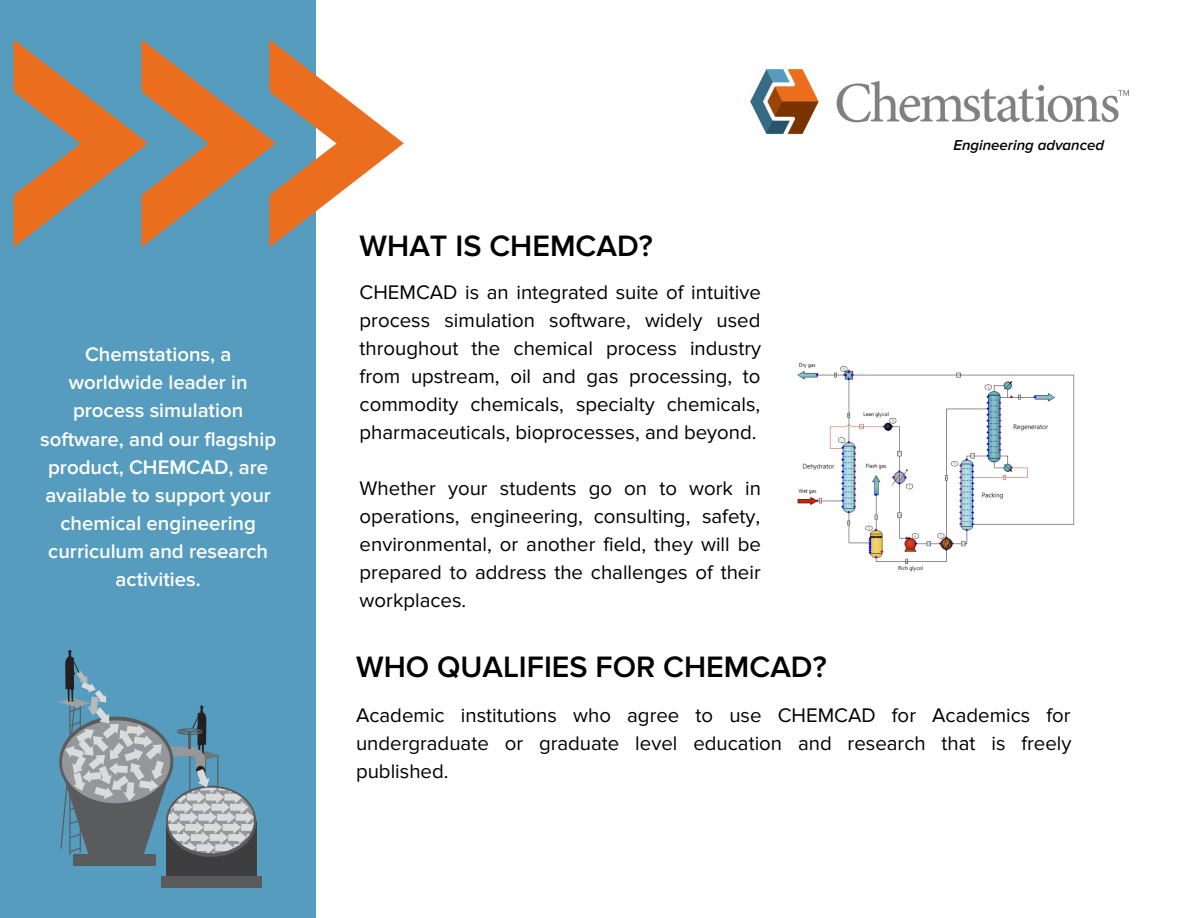
<style>
.page{position:relative;width:1188px;height:918px;background:#fff}
.page>*{position:absolute;margin:0;border:0;box-sizing:border-box;transform-origin:0 0}
.t1{font:600 30.6px "Proxima Nova";color:#000}
.t2{font:20.4px/28px "Proxima Nova";color:#000;text-align:justify}
.t3{font:600 20.4px/28px "Proxima Nova";color:#fffffe;text-align:center}
.t4{font:italic 600 15px "Proxima Nova";color:#000}
</style>
<div class="page">
<div style="left:0;top:0;width:315px;height:918px;background:#559cbe"></div>
<svg style="left:14px;top:39px;width:390px;height:208px"></svg>
<div style="left:166px;top:821px;width:90px;height:60px;background:#3e3e3f"></div>
<div style="left:161px;top:876px;width:101px;height:11px;background:#5a5b5d"></div>
<svg style="left:59px;top:650px;width:195px;height:215px"></svg>
<img style="left:748px;top:69px;width:380px;height:66px">
<img style="left:797px;top:362px;width:278px;height:210px">
<p class="t3" style="left:40px;top:341px;width:238px">Chemstations, a worldwide leader in process simulation software, and our flagship product, CHEMCAD, are available to support your chemical engineering curriculum and research activities.</p>
<h1 class="t1" style="left:360px;top:228px;width:295px">WHAT IS CHEMCAD?</h1>
<p class="t2" style="left:360px;top:278px;width:403px">CHEMCAD is an integrated suite of intuitive process simulation software, widely used throughout the chemical process industry from upstream, oil and gas processing, to commodity chemicals, specialty chemicals, pharmaceuticals, bioprocesses, and beyond.</p>
<p class="t2" style="left:360px;top:475px;width:403px">Whether your students go on to work in operations, engineering, consulting, safety, environmental, or another field, they will be prepared to address the challenges of their workplaces.</p>
<p class="t4" style="left:953px;top:137px;width:152px">Engineering advanced</p>
<h1 class="t1" style="left:356px;top:649px;width:472px">WHO QUALIFIES FOR CHEMCAD?</h1>
<p class="t2" style="left:356px;top:702px;width:717px">Academic institutions who agree to use CHEMCAD for Academics for undergraduate or graduate level education and research that is freely published.</p>
</div>
